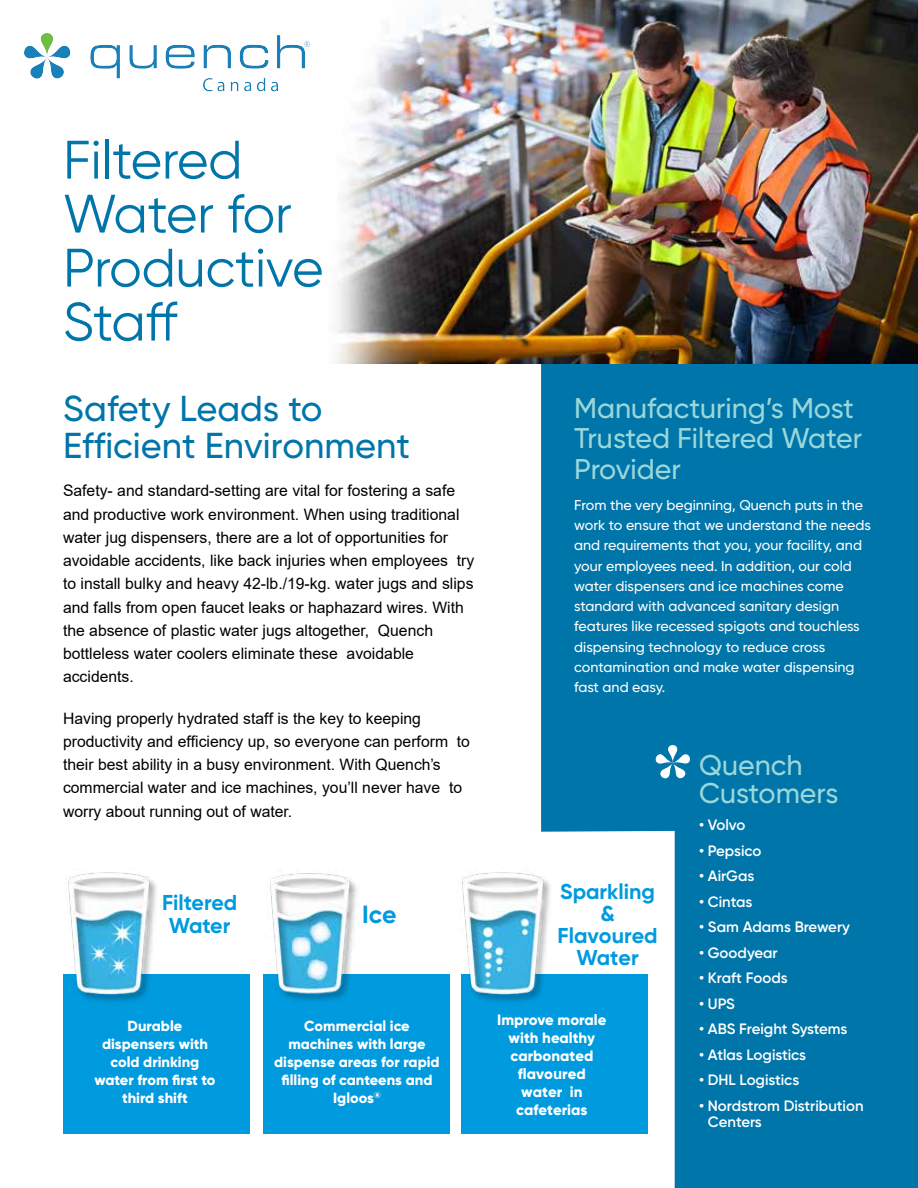
<style>
.page{position:relative;width:918px;height:1188px;background:#fff}
.page>*{position:absolute;margin:0;border:0;box-sizing:border-box;transform-origin:0 0}
.t1{font:54px/54px "Gilroy";letter-spacing:-.005em;color:#0075a9}
.t2{font:500 36px/37.5px "Gilroy";color:#0075a9}
.t3{font:500 28.5px/30.8px "Gilroy";color:#9ad7d9}
.t4{font:700 24.9px "Gilroy";color:#009ade}
.t5{font:700 21.45px/22px "Gilroy";color:#009ade;text-align:center}
.t6{font:15.75px/23.2px "Arial";color:#000}
.t7{font:600 15px/16.5px "Gilroy";color:#fff}
.t8{font:800 15px/18px "Gilroy";color:#fff;text-align:center}
.t9{font:800 14.7px/18px "Gilroy";color:#fff;text-align:center}
.t10{font:500 14.25px/20.2px "Gilroy";color:#fff}
.s1{font-family:"Arial";font-weight:700}
</style>
<div class="page">
<svg style="left:541px;top:364px;width:377px;height:824px;background:#1a83b2"></svg>
<img style="left:309px;top:0;width:609px;height:364px">
<svg style="left:656px;top:745px;width:34px;height:34px"></svg>
<div style="left:461px;top:975px;width:187px;height:159px;background:#009ade"></div>
<img style="left:460px;top:867px;width:96px;height:135px">
<div style="left:63px;top:975px;width:187px;height:159px;background:#009ade"></div>
<img style="left:64px;top:872px;width:98px;height:130px">
<div style="left:264px;top:975px;width:186px;height:159px;background:#009ade"></div>
<img style="left:266px;top:873px;width:96px;height:128px">
<img style="left:25px;top:34px;width:284px;height:58px">
<h1 class="t1" style="left:63px;top:132px;width:262px">Filtered<br>Water for<br>Productive<br>Staff</h1>
<h2 class="t2" style="left:63px;top:389px;width:348px">Safety Leads to<br>Efficient Environment</h2>
<p class="t6" style="left:63px;top:479px;width:413px">Safety- and standard-setting are vital for fostering a safe and productive work environment. When using traditional water jug dispensers, there are a lot of opportunities for avoidable accidents, like back injuries when employees try to install bulky and heavy 42-lb./19-kg. water jugs and slips and falls from open faucet leaks or haphazard wires. With the absence of plastic water jugs altogether, Quench bottleless water coolers eliminate these avoidable accidents.</p>
<p class="t6" style="left:63px;top:706px;width:409px">Having properly hydrated staff is the key to keeping productivity and efficiency up, so everyone can perform to their best ability in a busy environment. With Quench’s commercial water and ice machines, you’ll never have to worry about running out of water.</p>
<h3 class="t5" style="left:162px;top:892px;width:77px">Filtered<br>Water</h3>
<p class="t9" style="left:94px;top:1017px;width:123px">Durable dispensers with cold drinking water from first to third shift</p>
<h3 class="t4" style="left:362px;top:899px;width:36px">Ice</h3>
<p class="t9" style="left:274px;top:1017px;width:167px">Commercial ice machines with large dispense areas for rapid filling of canteens and<br>Igloos<sup>®</sup></p>
<h3 class="t3" style="left:574px;top:392px;width:289px">Manufacturing’s Most<br>Trusted Filtered Water<br>Provider</h3>
<p class="t10" style="left:574px;top:495px;width:298px">From the very beginning, Quench puts in the work to ensure that we understand the needs and requirements that you, your facility, and your employees need. In addition, our cold water dispensers and ice machines come standard with advanced sanitary design features like recessed spigots and touchless dispensing technology to reduce cross contamination and make water dispensing fast and easy.</p>
<h3 class="t5" style="left:558px;top:880px;width:102px">Sparkling &amp;<br>Flavoured<br>Water</h3>
<p class="t8" style="left:497px;top:1010px;width:111px">Improve morale with healthy carbonated flavo<span class="s1">u</span>red water in cafeterias</p>
<h3 class="t3" style="left:699px;top:750px;width:141px;line-height:28.5px">Quench<br>Customers</h3>
<p class="t7" style="left:699px;top:817px;width:48px">• Volvo</p>
<p class="t7" style="left:699px;top:842px;width:64px">• Pepsico</p>
<p class="t7" style="left:699px;top:868px;width:57px">• AirGas</p>
<p class="t7" style="left:699px;top:893px;width:55px">• Cintas</p>
<p class="t7" style="left:699px;top:919px;width:153px">• Sam Adams Brewery</p>
<p class="t7" style="left:699px;top:944px;width:80px">• Goodyear</p>
<p class="t7" style="left:699px;top:970px;width:90px">• Kraft Foods</p>
<p class="t7" style="left:699px;top:995px;width:37px">• UPS</p>
<p class="t7" style="left:699px;top:1021px;width:150px">• ABS Freight Systems</p>
<p class="t7" style="left:699px;top:1046px;width:109px">• Atlas Logistics</p>
<p class="t7" style="left:699px;top:1072px;width:102px">• DHL Logistics</p>
<p class="t7" style="left:708px;top:1097px;width:157px;text-indent:-9px">• Nordstrom Distribution<br>Centers</p>
</div>
